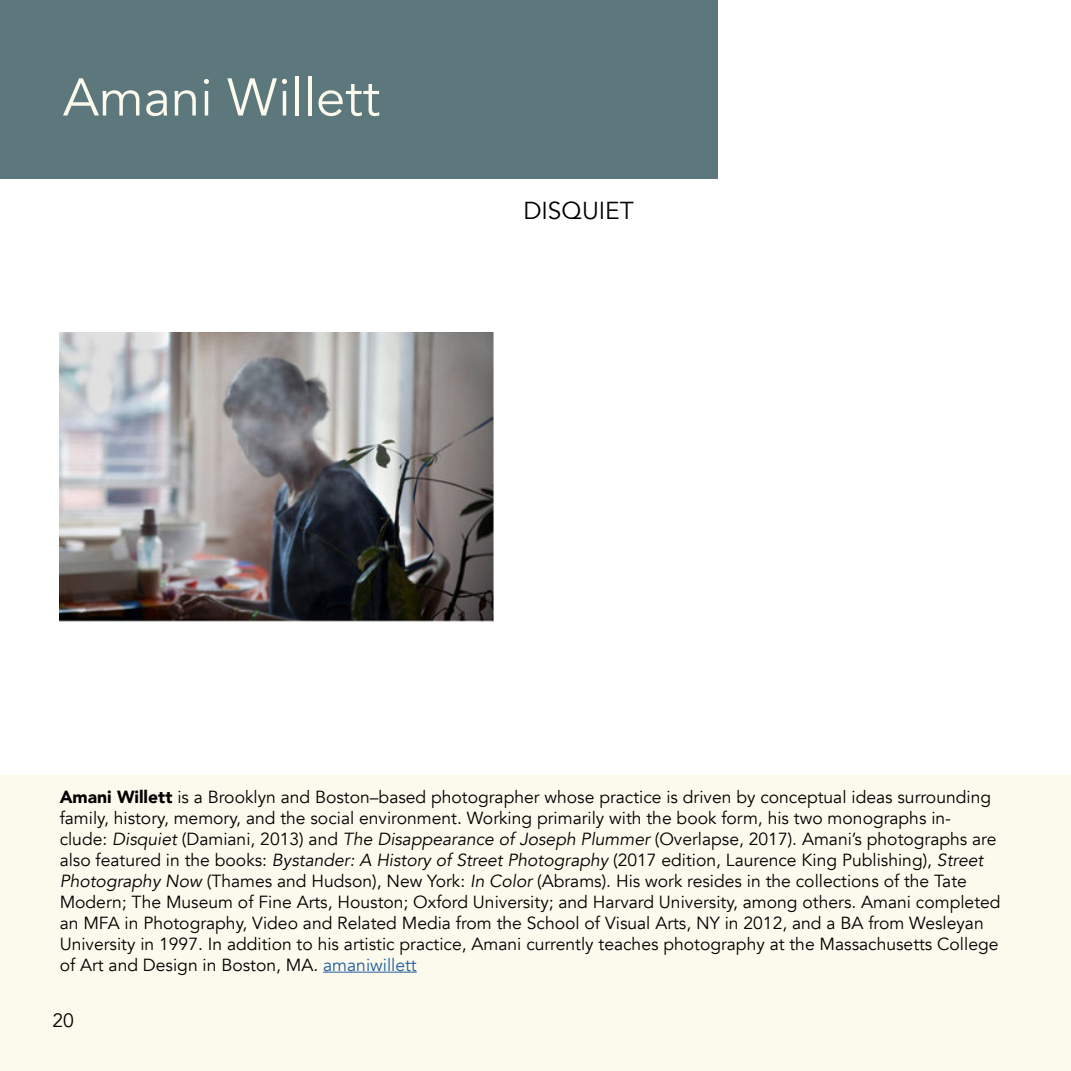
<style>
.page{position:relative;width:1071px;height:1071px;background:#fff}
.page>*{position:absolute;margin:0;border:0;box-sizing:border-box;transform-origin:0 0}
.t1{font:52.5px "Avenir";color:#fcfaed}
.t2{font:24.5px "Avenir";color:#000}
.t3{font:19.25px "Avenir";color:#000}
.t4{font:17.5px/21px "Avenir";color:#000}
.s1{font-weight:900}
.s2{font-style:italic}
.s3{color:#215e9e}
</style>
<div class="page">
<div style="left:0;top:0;width:718px;height:179px;background:#5c787c"></div>
<div style="left:0;top:775px;width:1071px;height:296px;background:#fcfaed"></div>
<img style="left:60px;top:332px;width:433px;height:290px">
<hr style="left:323px;top:972px;width:94px;height:1px;background:#215e9e">
<h1 class="t1" style="left:63px;top:66px;width:319px">Amani Willett</h1>
<h2 class="t2" style="left:523px;top:196px;width:112px">DISQUIET</h2>
<p class="t4" style="left:60px;top:787px;width:942px"><span class="s1">Amani Willett</span> is a Brooklyn and Boston–based photographer whose practice is driven by conceptual ideas surrounding family, history, memory, and the social environment. Working primarily with the book form, his two monographs in&shy;clude: <span class="s2">Disquiet</span> (Damiani, 2013) and <span class="s2">The Disappearance of Joseph Plummer</span> (Overlapse, 2017). Amani’s photographs are also featured in the books: <span class="s2">Bystander: A History of Street Photography</span> (2017 edition, Laurence King Publishing), <span class="s2">Street Photography Now</span> (Thames and Hudson), New York: <span class="s2">In Color</span> (Abrams). His work resides in the collections of the Tate Modern; The Museum of Fine Arts, Houston; Oxford University; and Harvard University, among others. Amani completed an MFA in Photography, Video and Related Media from the School of Visual Arts, NY in 2012, and a BA from Wesleyan University in 1997. In addition to his artistic practice, Amani currently teaches photography at the Massachusetts College of Art and Design in Boston, MA. <span class="s3">amaniwillett</span></p>
<p class="t3" style="left:53px;top:1009px;width:23px">20</p>
</div>
